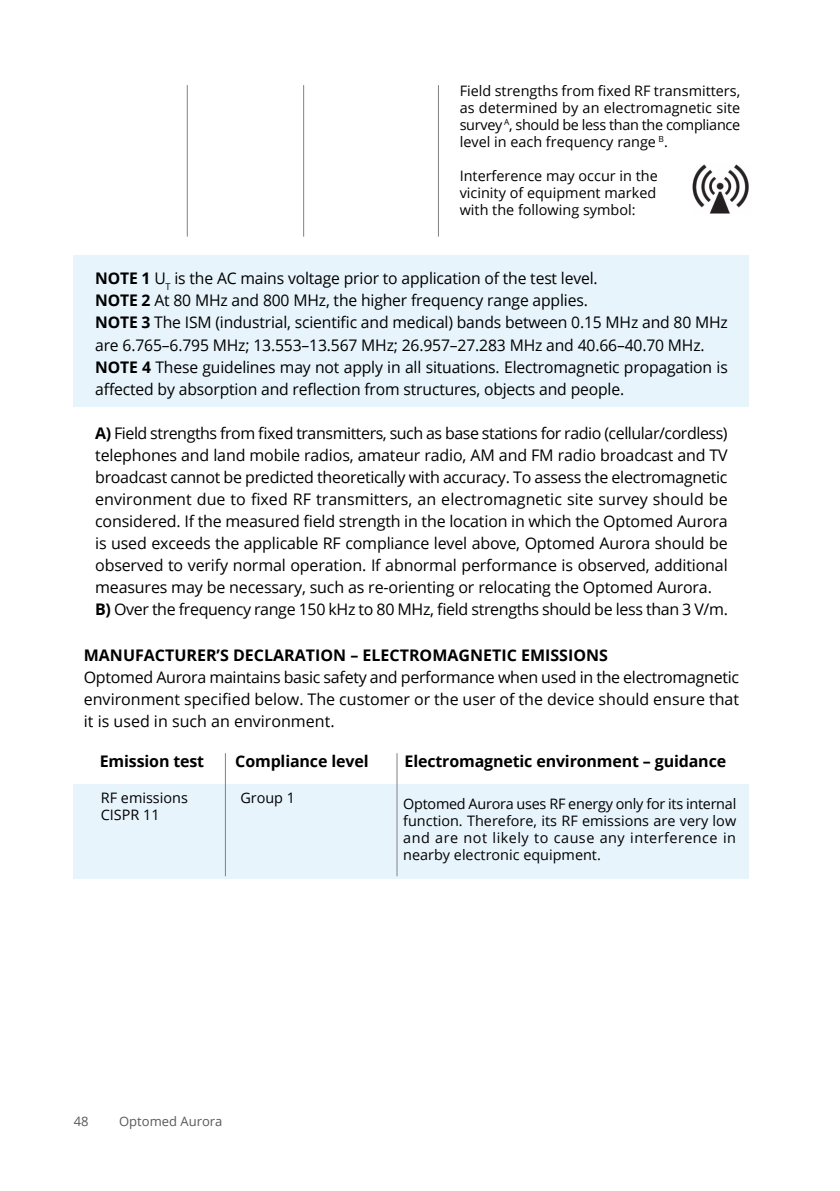
<style>
.page{position:relative;width:840px;height:1191px;background:#fff}
.page>*{position:absolute;margin:0;border:0;box-sizing:border-box;transform-origin:0 0}
.t1{font:16px/22px "Open Sans";letter-spacing:-.01em;color:#000}
.t2{font:700 16px "Open Sans";letter-spacing:-.01em;color:#000}
.t3{font:14.4px/17px "Open Sans";color:#000;text-align:justify}
.t4{font:13px "Open Sans";color:#58595b}
.s1{font-weight:700}
</style>
<div class="page">
<div style="left:74px;top:784px;width:674px;height:95px;background:#e7f4fb"></div>
<div style="left:74px;top:255px;width:674px;height:152px;background:#e7f4fb"></div>
<img style="left:692px;top:164px;width:56px;height:50px">
<hr style="left:438px;top:85px;width:1px;height:152px;background:#808285">
<hr style="left:303px;top:85px;width:1px;height:152px;background:#808285">
<hr style="left:187px;top:85px;width:1px;height:152px;background:#808285">
<hr style="left:225px;top:753px;width:1px;height:123px;background:#808285">
<hr style="left:396px;top:753px;width:1px;height:123px;background:#808285">
<p class="t3" style="left:459px;top:82px;width:282px">Field strengths from fixed RF transmitters, as determined by an electromagnetic site survey <sup>A</sup>, should be less than the compliance level in each frequency range <sup>B</sup>.</p>
<p class="t3" style="left:459px;top:167px;width:199px">Interference may occur in the vicinity of equipment marked with the following symbol:</p>
<p class="t1" style="left:95px;top:267px;width:633px"><span class="s1">NOTE 1</span> U<sub>T</sub> is the AC mains voltage prior to application of the test level.<br><span class="s1">NOTE 2</span> At 80 MHz and 800 MHz, the higher frequency range applies.<br><span class="s1">NOTE 3</span> The ISM (industrial, scientific and medical) bands between 0.15 MHz and 80 MHz are 6.765–6.795 MHz; 13.553–13.567 MHz; 26.957–27.283 MHz and 40.66–40.70 MHz.<br><span class="s1">NOTE 4</span> These guidelines may not apply in all situations. Electromagnetic propagation is affected by absorption and reflection from structures, objects and people.</p>
<p class="t1" style="left:95px;top:421px;width:634px"><span class="s1">A)</span> Field strengths from fixed transmitters, such as base stations for radio (cellular/cordless) telephones and land mobile radios, amateur radio, AM and FM radio broadcast and TV broadcast cannot be predicted theoretically with accuracy. To assess the electromagnetic environment due to fixed RF transmitters, an electromagnetic site survey should be considered. If the measured field strength in the location in which the Optomed Aurora is used exceeds the applicable RF compliance level above, Optomed Aurora should be observed to verify normal operation. If abnormal performance is observed, additional measures may be necessary, such as re-orienting or relocating the Optomed Aurora.<br><span class="s1">B)</span> Over the frequency range 150 kHz to 80 MHz, field strengths should be less than 3 V/m.</p>
<p class="t2" style="left:84px;top:643px;width:525px">MANUFACTURER’S DECLARATION – ELECTROMAGNETIC EMISSIONS</p>
<p class="t1" style="left:84px;top:665px;width:656px;text-align:justify">Optomed Aurora maintains basic safety and performance when used in the electromagnetic environment specified below. The customer or the user of the device should ensure that it is used in such an environment.</p>
<p class="t2" style="left:100px;top:750px;width:106px">Emission test</p>
<p class="t2" style="left:235px;top:750px;width:135px">Compliance level</p>
<p class="t2" style="left:404px;top:750px;width:323px">Electromagnetic environment – guidance</p>
<p class="t3" style="left:101px;top:789px;width:88px">RF emissions<br>CISPR 11</p>
<p class="t3" style="left:240px;top:789px;width:56px">Group 1</p>
<p class="t3" style="left:403px;top:794px;width:334px">Optomed Aurora uses RF energy only for its internal function. Therefore, its RF emissions are very low and are not likely to cause any interference in nearby electronic equipment.</p>
<p class="t4" style="left:74px;top:1112px;width:16px">48</p>
<p class="t4" style="left:119px;top:1112px;width:105px">Optomed Aurora</p>
</div>
